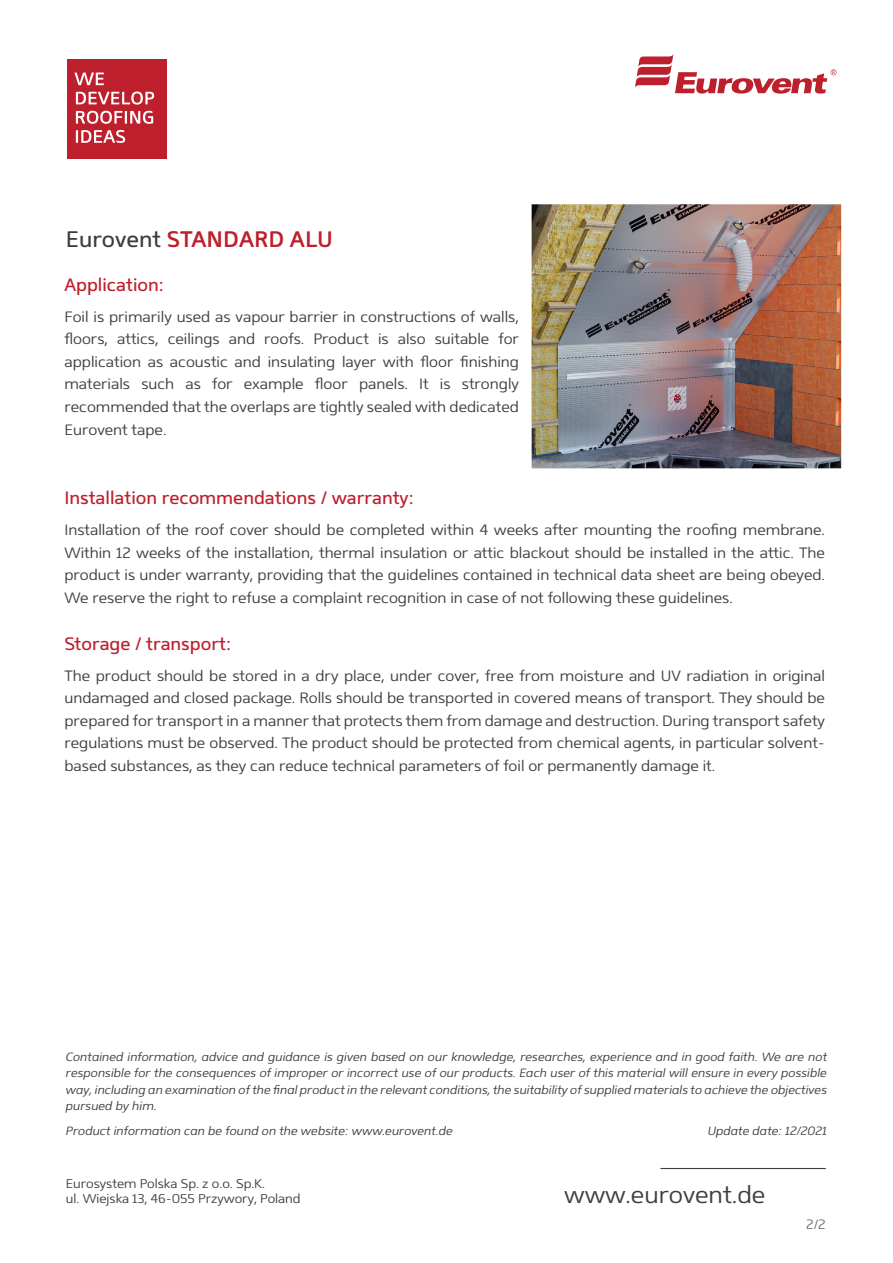
<style>
.page{position:relative;width:893px;height:1263px;background:#fff}
.page>*{position:absolute;margin:0;border:0;box-sizing:border-box;transform-origin:0 0}
.t1{font:300 24px "Mentone";color:#3e3e3f}
._001_Nazwa_produktu{font:600 22.5px "Mentone";color:#be1f2c}
._004_Śródtytuły{font:18px "Mentone";color:#be1f2c}
._004_Opis_produktu{font:300 15px/22.5px "Mentone";color:#3e3e3f;text-align:justify}
._002_Opis_produktu{font:300 15px/22.5px "Mentone";color:#3e3e3f;text-align:justify}
._002_Opis_produktu-2{font:300 13.5px "Mentone";color:#6c6d70}
.t2{font:300 12.75px/15.3px "Mentone";color:#3e3e3f}
.Notka_na_dole{font:italic 300 12px/16.5px "Mentone";color:#3e3e3f;text-align:justify}
.Notka_na_dole_z_odst{font:italic 300 12px "Mentone";color:#3e3e3f}
.s1{font-weight:400;color:#3e3e3f}
</style>
<div class="page">
<svg style="left:635px;top:54px;width:201px;height:40px"></svg>
<hr style="left:660px;top:1168px;width:166px;height:1px;background:#3e3e3f">
<svg style="left:67px;top:59px;width:100px;height:100px;background:#c63b47"></svg>
<img style="left:532px;top:204px;width:309px;height:264px">
<p class="_001_Nazwa_produktu" style="left:66px;top:225px;width:269px"><span class="s1">Eurovent</span> STANDARD ALU</p>
<p class="_004_Śródtytuły" style="left:64px;top:274px;width:101px">Application:</p>
<p class="_002_Opis_produktu" style="left:64px;top:305px;width:456px">Foil is primarily used as vapour barrier in constructions of walls, floors, attics, ceilings and roofs. Product is also suitable for application as acoustic and insulating layer with floor finishing materials such as for example floor panels. It is strongly recommended that the overlaps are tightly sealed with dedicated Eurovent tape.</p>
<p class="_004_Śródtytuły" style="left:64px;top:487px;width:351px">Installation recommendations / warranty:</p>
<p class="_004_Opis_produktu" style="left:64px;top:518px;width:762px">Installation of the roof cover should be completed within 4 weeks after mounting the roofing membrane.<br>Within 12 weeks of the installation, thermal insulation or attic blackout should be installed in the attic. The product is under warranty, providing that the guidelines contained in technical data sheet are being obeyed.<br>We reserve the right to refuse a complaint recognition in case of not following these guidelines.</p>
<p class="_004_Śródtytuły" style="left:64px;top:633px;width:168px">Storage / transport:</p>
<p class="_004_Opis_produktu" style="left:64px;top:664px;width:762px">The product should be stored in a dry place, under cover, free from moisture and UV radiation in original undamaged and closed package. Rolls should be transported in covered means of transport. They should be prepared for transport in a manner that protects them from damage and destruction. During transport safety regulations must be observed. The product should be protected from chemical agents, in particular solvent&shy;based substances, as they can reduce technical parameters of foil or permanently damage it.</p>
<p class="Notka_na_dole" style="left:66px;top:1048px;width:763px">Contained information, advice and guidance is given based on our knowledge, researches, experience and in good faith. We are not responsible for the consequences of improper or incorrect use of our products. Each user of this material will ensure in every possible way, including an examination of the final product in the relevant conditions, the suitability of supplied materials to achieve the objectives pursued by him.</p>
<p class="Notka_na_dole_z_odst" style="left:66px;top:1124px;width:388px">Product information can be found on the website: www.eurovent.de</p>
<p class="Notka_na_dole_z_odst" style="left:708px;top:1124px;width:121px">Update date: 12/2021</p>
<p class="t2" style="left:66px;top:1176px;width:236px">Eurosystem Polska Sp. z o.o. Sp.K.<br>ul. Wiejska 13, 46-055 Przywory, Poland</p>
<h1 class="t1" style="left:564px;top:1181px;width:203px">www.eurovent.de</h1>
<p class="_002_Opis_produktu-2" style="left:806px;top:1216px;width:21px">2/2</p>
</div>
